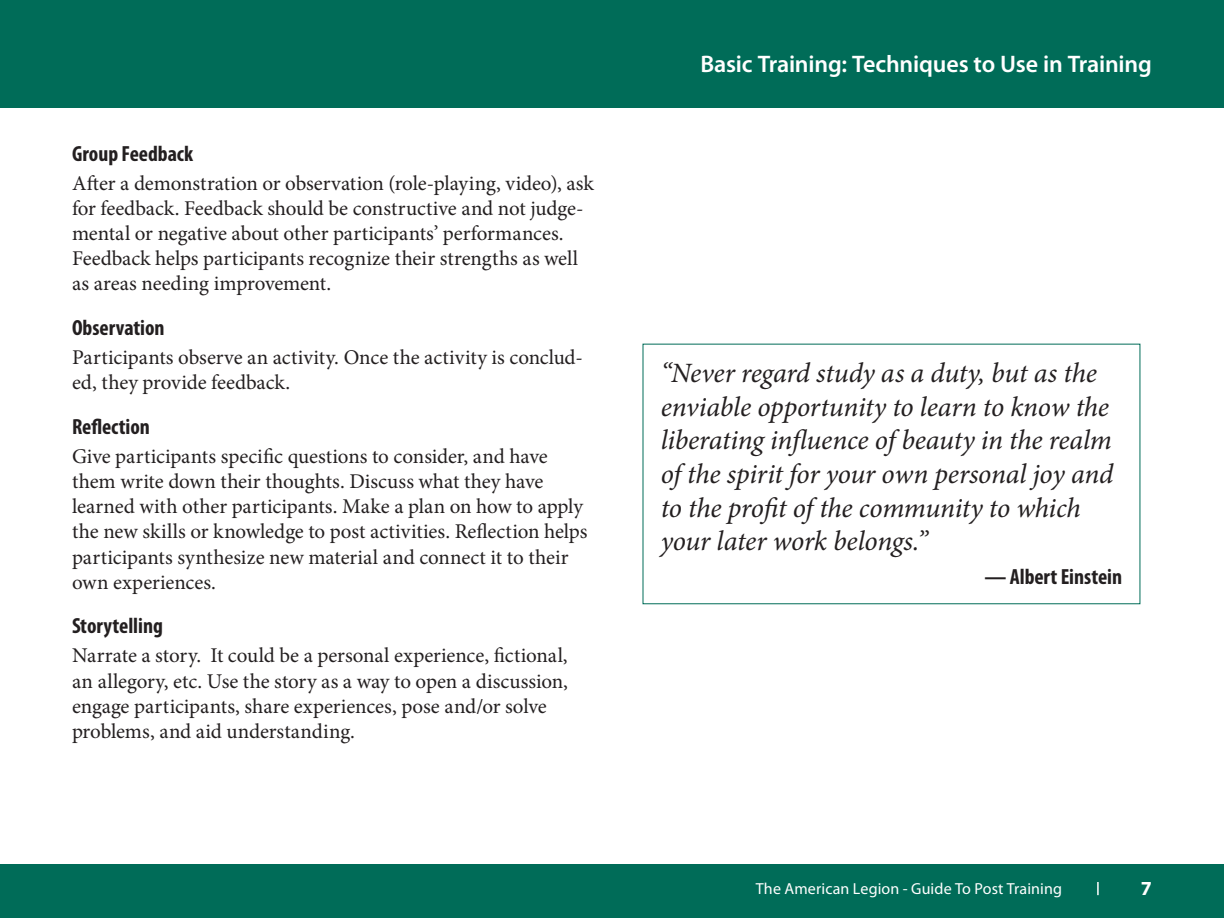
<style>
.page{position:relative;width:1224px;height:918px;background:#fff}
.page>*{position:absolute;margin:0;border:0;box-sizing:border-box;transform-origin:0 0}
.t1{font:italic 28px/33.6px "Minion Pro";letter-spacing:-.01em;color:#231f20}
.t2{font:600 24px "Myriad Pro";letter-spacing:-.01em;color:#fff}
.Sub-heading{font:700 condensed 22px "Myriad Pro";color:#231f20}
.Attribution__quote{font:700 condensed 22px "Myriad Pro";color:#231f20}
.Body_Text{font:21px/25.2px "Minion Pro";letter-spacing:-.005em;color:#231f20}
.t3{font:700 20px "Myriad Pro";color:#fff}
.t4{font:16px "Myriad Pro";letter-spacing:.01em;color:#fff}
</style>
<div class="page">
<div style="left:0;top:0;width:1224px;height:108px;background:#006c58"></div>
<div style="left:0;top:864px;width:1224px;height:54px;background:#006c58"></div>
<svg style="left:1097px;top:882px;width:2px;height:13px"></svg>
<p class="Sub-heading" style="left:72px;top:139px;width:123px">Group Feedback</p>
<p class="Body_Text" style="left:72px;top:170px;width:524px">After a demonstration or observation (role-playing, video), ask for feedback. Feedback should be constructive and not judge&shy;mental or negative about other participants’ performances.<br>Feedback helps participants recognize their strengths as well as areas needing improvement.</p>
<p class="Sub-heading" style="left:72px;top:314px;width:94px">Observation</p>
<p class="Body_Text" style="left:72px;top:345px;width:512px">Participants observe an activity. Once the activity is conclud&shy;ed, they provide feedback.</p>
<p class="Sub-heading" style="left:72px;top:413px;width:80px">Reflection</p>
<p class="Body_Text" style="left:72px;top:444px;width:517px">Give participants specific questions to consider, and have them write down their thoughts. Discuss what they have learned with other participants. Make a plan on how to apply the new skills or knowledge to post activities. Reflection helps participants synthesize new material and connect it to their own experiences.</p>
<p class="Sub-heading" style="left:72px;top:612px;width:92px">Storytelling</p>
<p class="Body_Text" style="left:72px;top:643px;width:498px">Narrate a story. It could be a personal experience, fictional, an allegory, etc. Use the story as a way to open a discussion, engage participants, share experiences, pose and/or solve problems, and aid understanding.</p>
<p class="t2" style="left:700px;top:49px;width:453px">Basic Training: Techniques to Use in Training</p>
<p class="t1" style="left:661px;top:356px;width:454px">“Never regard study as a duty, but as the enviable opportunity to learn to know the liberating influence of beauty in the realm of the spirit for your own personal joy and to the profit of the community to which your later work belongs.”</p>
<p class="Attribution__quote" style="left:984px;top:563px;width:139px">— Albert Einstein</p>
<p class="t4" style="left:756px;top:879px;width:308px">The American Legion - Guide To Post Training</p>
<p class="t3" style="left:1141px;top:875px;width:13px">7</p>
</div>
